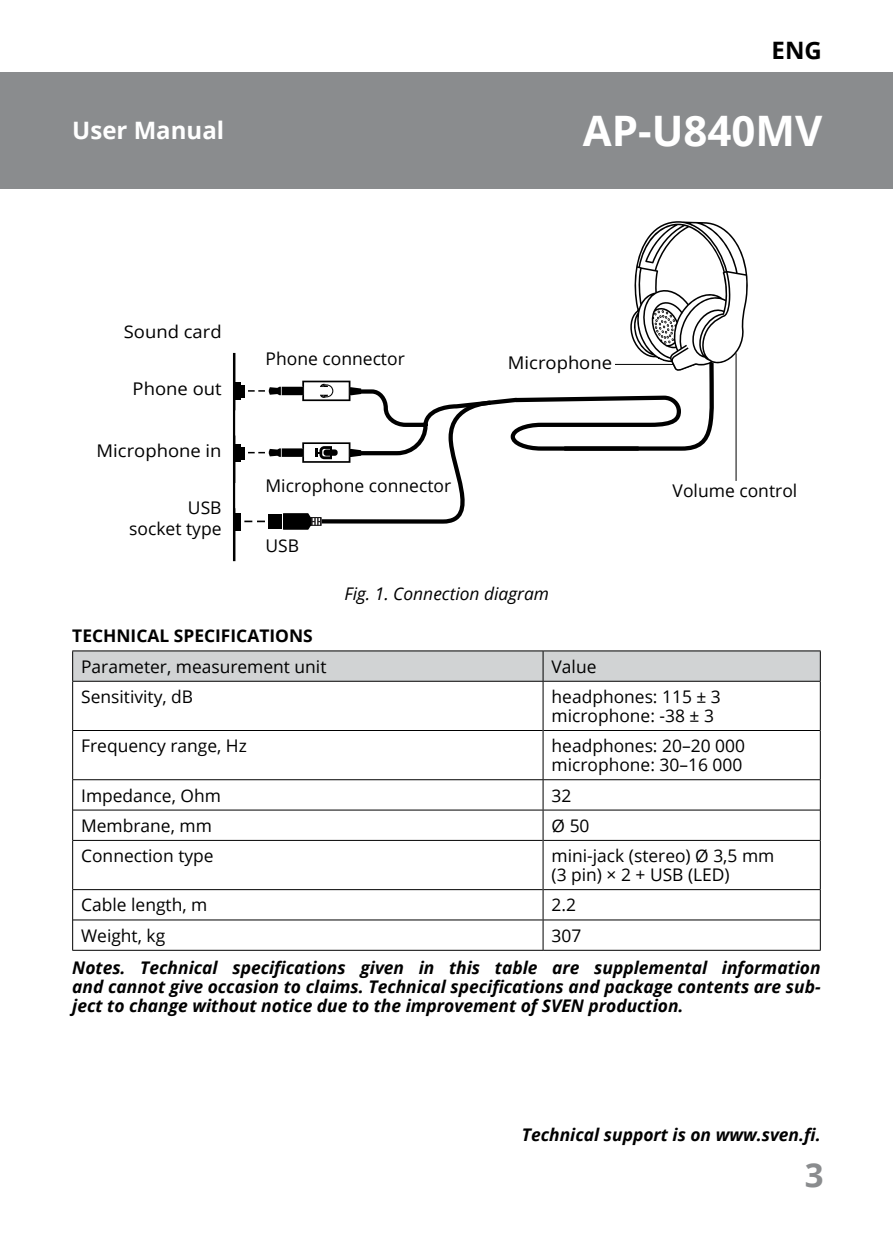
<style>
.page{position:relative;width:893px;height:1259px;background:#fff}
.page>*{position:absolute;margin:0;border:0;box-sizing:border-box;transform-origin:0 0}
.t1{font:700 42px "Open Sans";color:#fff}
.t2{font:700 33px "Open Sans";color:#8a8c8e}
.t3{font:700 24px "Open Sans";color:#fff}
.t4{font:700 24px "Open Sans";color:#000}
.t5{font:17.4px/18.9px "Open Sans";color:#000}
.t6{font:italic 700 17.4px/18.9px "Open Sans";color:#000;text-align:justify}
.t7{font:17.4px "Open Sans";color:#000;scale:1.05 1}
.t8{font:700 17.4px "Open Sans";color:#000}
.t9{font:italic 17.4px "Open Sans";color:#000}
</style>
<div class="page">
<div style="left:0;top:72px;width:893px;height:117px;background:#8a8c8e"></div>
<svg style="left:73px;top:651px;width:747px;height:30px;background:#cccecf"></svg>
<svg style="left:73px;top:682px;width:747px;height:267px"></svg>
<hr style="left:72px;top:650px;width:471px;height:1px;background:#000">
<hr style="left:72px;top:651px;width:1px;height:30px;background:#000">
<hr style="left:543px;top:650px;width:278px;height:1px;background:#000">
<hr style="left:543px;top:651px;width:1px;height:30px;background:#000">
<hr style="left:820px;top:651px;width:1px;height:30px;background:#000">
<hr style="left:72px;top:681px;width:471px;height:1px;background:#000">
<hr style="left:543px;top:681px;width:278px;height:1px;background:#000">
<hr style="left:73px;top:730px;width:470px;height:1px;background:#000">
<hr style="left:73px;top:779px;width:470px;height:1px;background:#000">
<hr style="left:73px;top:809px;width:470px;height:1px;background:#000">
<hr style="left:73px;top:840px;width:470px;height:1px;background:#000">
<hr style="left:543px;top:840px;width:277px;height:1px;background:#000">
<hr style="left:73px;top:889px;width:470px;height:1px;background:#000">
<hr style="left:543px;top:889px;width:277px;height:1px;background:#000">
<hr style="left:73px;top:919px;width:470px;height:1px;background:#000">
<hr style="left:543px;top:919px;width:277px;height:1px;background:#000">
<hr style="left:72px;top:681px;width:1px;height:49px;background:#000">
<hr style="left:72px;top:730px;width:1px;height:49px;background:#000">
<hr style="left:72px;top:779px;width:1px;height:31px;background:#000">
<hr style="left:72px;top:810px;width:1px;height:30px;background:#000">
<hr style="left:72px;top:840px;width:1px;height:49px;background:#000">
<hr style="left:72px;top:889px;width:1px;height:31px;background:#000">
<hr style="left:72px;top:920px;width:1px;height:30px;background:#000">
<hr style="left:72px;top:949px;width:471px;height:1px;background:#000">
<hr style="left:543px;top:730px;width:277px;height:1px;background:#000">
<hr style="left:543px;top:681px;width:1px;height:49px;background:#000">
<hr style="left:820px;top:681px;width:1px;height:49px;background:#000">
<hr style="left:543px;top:730px;width:1px;height:49px;background:#000">
<hr style="left:820px;top:730px;width:1px;height:49px;background:#000">
<hr style="left:543px;top:810px;width:1px;height:30px;background:#000">
<hr style="left:820px;top:810px;width:1px;height:30px;background:#000">
<hr style="left:543px;top:840px;width:1px;height:49px;background:#000">
<hr style="left:820px;top:840px;width:1px;height:49px;background:#000">
<hr style="left:543px;top:889px;width:1px;height:31px;background:#000">
<hr style="left:820px;top:889px;width:1px;height:31px;background:#000">
<hr style="left:543px;top:920px;width:1px;height:30px;background:#000">
<hr style="left:820px;top:920px;width:1px;height:30px;background:#000">
<hr style="left:543px;top:949px;width:278px;height:1px;background:#000">
<hr style="left:543px;top:779px;width:277px;height:1px;background:#000">
<hr style="left:543px;top:809px;width:277px;height:1px;background:#000">
<svg style="left:543px;top:780px;width:1px;height:29px"></svg>
<hr style="left:820px;top:779px;width:1px;height:31px;background:#000">
<div style="left:235px;top:513px;width:6px;height:17px;background:#000"></div>
<svg style="left:233px;top:353px;width:2px;height:208px"></svg>
<div style="left:235px;top:382px;width:6px;height:18px;background:#000"></div>
<div style="left:235px;top:445px;width:6px;height:17px;background:#000"></div>
<svg style="left:241px;top:221px;width:507px;height:309px"></svg>
<h3 class="t4" style="left:772px;top:34px;width:52px">ENG</h3>
<h3 class="t3" style="left:72px;top:114px;width:153px">User Manual</h3>
<h1 class="t1" style="left:583px;top:101px;width:241px">AP-U840MV</h1>
<p class="t7" style="left:124px;top:319px;width:95px">Sound card</p>
<p class="t7" style="left:133px;top:377px;width:86px">Phone out</p>
<p class="t7" style="left:97px;top:438px;width:121px">Microphone in</p>
<p class="t5" style="left:129px;top:497px;width:94px;line-height:21px;text-align:right">USB<br>socket type</p>
<p class="t5" style="left:266px;top:348px;width:141px">Phone connector</p>
<p class="t5" style="left:266px;top:476px;width:187px">Microphone connector</p>
<p class="t5" style="left:266px;top:536px;width:35px">USB</p>
<p class="t7" style="left:508px;top:351px;width:101px">Microphone</p>
<p class="t9" style="left:344px;top:582px;width:206px">Fig. 1. Connection diagram</p>
<p class="t5" style="left:673px;top:481px;width:126px">Volume control</p>
<p class="t8" style="left:72px;top:623px;width:242px">TECHNICAL SPECIFICATIONS</p>
<p class="t5" style="left:81px;top:656px;width:247px">Parameter, measurement unit</p>
<p class="t5" style="left:552px;top:656px;width:46px">Value</p>
<p class="t5" style="left:81px;top:687px;width:114px">Sensitivity, dB</p>
<p class="t5" style="left:552px;top:687px;width:171px">headphones: 115 ± 3 microphone: -38 ± 3</p>
<p class="t5" style="left:81px;top:736px;width:167px">Frequency range, Hz</p>
<p class="t5" style="left:552px;top:736px;width:195px">headphones: 20–20 000 microphone: 30–16 000</p>
<p class="t5" style="left:81px;top:785px;width:141px">Impedance, Ohm</p>
<p class="t5" style="left:552px;top:785px;width:21px">32</p>
<p class="t5" style="left:81px;top:815px;width:132px">Membrane, mm</p>
<p class="t5" style="left:552px;top:815px;width:39px">Ø 50</p>
<p class="t5" style="left:81px;top:846px;width:134px">Connection type</p>
<p class="t5" style="left:552px;top:846px;width:224px">mini-jack (stereo) Ø 3,5 mm (3 pin) × 2 + USB (LED)</p>
<p class="t5" style="left:81px;top:895px;width:128px">Cable length, m</p>
<p class="t5" style="left:552px;top:895px;width:26px">2.2</p>
<p class="t5" style="left:81px;top:925px;width:86px">Weight, kg</p>
<p class="t5" style="left:552px;top:925px;width:31px">307</p>
<p class="t6" style="left:72px;top:957px;width:750px">Notes. Technical specifications given in this table are supplemental information and cannot give occasion to claims. Technical specifications and package contents are sub&shy;ject to change without notice due to the improvement of SVEN production.</p>
<p class="t6" style="left:522px;top:1125px;width:300px">Technical support is on www.sven.fi.</p>
<h2 class="t2" style="left:805px;top:1151px;width:20px">3</h2>
</div>
